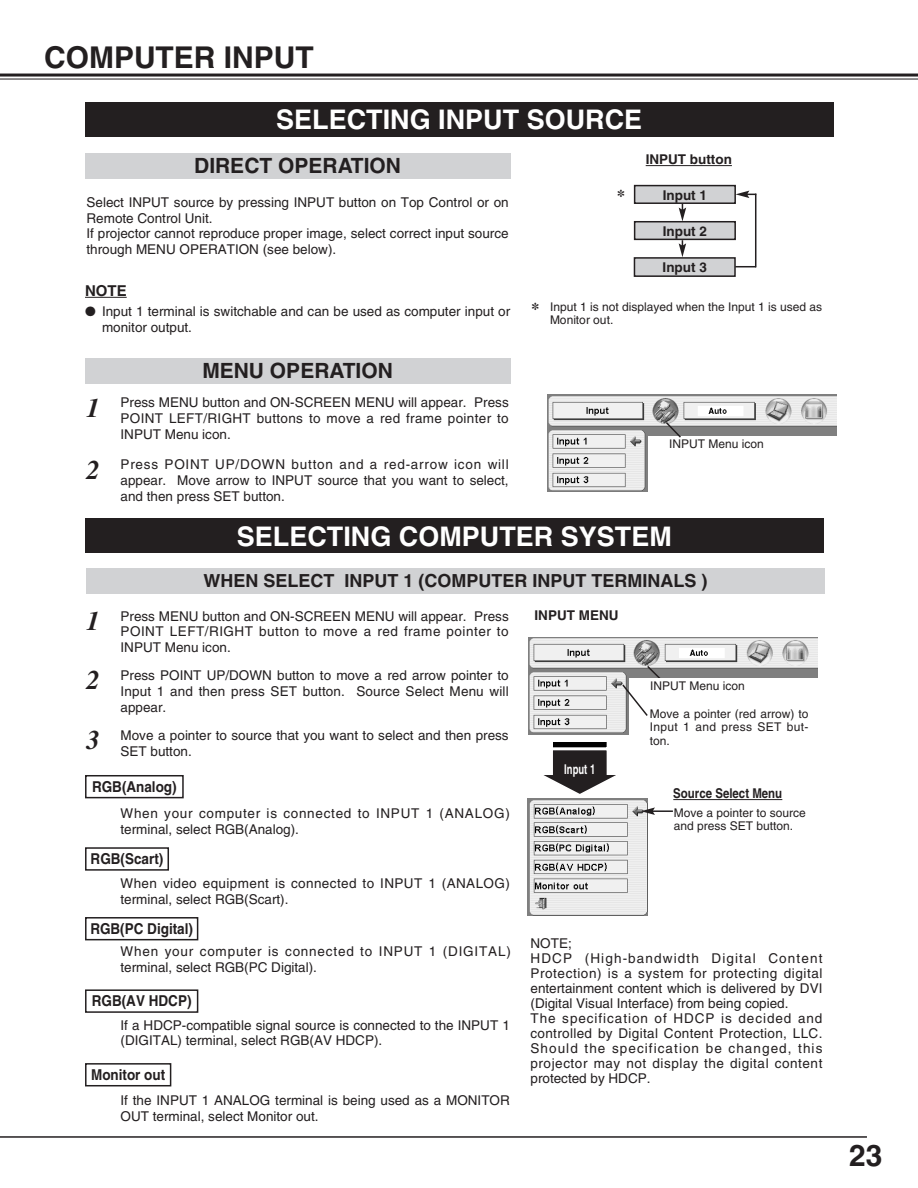
<style>
.page{position:relative;width:918px;height:1188px;background:#fff}
.page>*{position:absolute;margin:0;border:0;box-sizing:border-box;transform-origin:0 0}
.t1{font:700 30px "Helvetica";color:#231f20}
.t2{font:700 27px "Helvetica";color:#fff}
.t3{font:italic 700 27px "Times";color:#231f20}
.t4{font:700 21px "Helvetica";color:#231f20}
.t5{font:700 18px "Helvetica";color:#231f20}
.t6{font:700 15px "Helvetica";color:#231f20;scale:.9 1}
.t7{font:700 15px "Helvetica";color:#231f20}
.t8{font:13.5px/15.8px "Helvetica";color:#231f20}
.t9{font:13.5px/15px "Helvetica";letter-spacing:.04em;color:#231f20}
.t10{font:13.5px/15.8px "Helvetica";letter-spacing:.06em;color:#231f20}
.t11{font:13.5px/15.8px "Helvetica";letter-spacing:.03em;color:#231f20}
.t12{font:13.5px/15.8px "Helvetica";letter-spacing:.055em;color:#231f20}
.t13{font:700 13.5px "Helvetica";color:#231f20}
.t14{font:700 13.5px "Helvetica";color:#231f20;scale:.85 1}
.t15{font:700 13.5px "Helvetica";color:#fff;scale:.7 1}
.t16{font:12px/13.5px "Helvetica";color:#231f20}
</style>
<div class="page">
<hr style="left:0;top:74px;width:918px;height:3px;background:#231f20">
<hr style="left:0;top:79px;width:918px;height:1px;background:#231f20">
<hr style="left:0;top:1136px;width:867px;height:2px;background:#231f20">
<div style="left:85px;top:102px;width:748px;height:34px;background:#231f20"></div>
<div style="left:85px;top:153px;width:425px;height:26px;background:#d1d2d4"></div>
<hr style="left:646px;top:165px;width:86px;height:1px;background:#231f20">
<div style="left:635px;top:186px;width:100px;height:17px;background:#d1d2d4"></div>
<div style="left:634px;top:185px;width:102px;height:19px;border:2px solid #231f20"></div>
<div style="left:635px;top:222px;width:100px;height:17px;background:#d1d2d4"></div>
<div style="left:634px;top:221px;width:102px;height:19px;border:2px solid #231f20"></div>
<div style="left:634px;top:258px;width:101px;height:18px;background:#d1d2d4"></div>
<div style="left:634px;top:257px;width:102px;height:20px;border:2px solid #231f20"></div>
<svg style="left:679px;top:240px;width:7px;height:17px"></svg>
<svg style="left:679px;top:204px;width:7px;height:17px"></svg>
<div style="left:85px;top:519px;width:739px;height:34px;background:#231f20"></div>
<div style="left:86px;top:568px;width:739px;height:26px;background:#d1d2d4"></div>
<img style="left:528px;top:798px;width:119px;height:118px">
<svg style="left:543px;top:750px;width:73px;height:44px"></svg>
<div style="left:553px;top:742px;width:54px;height:5px;background:#000"></div>
<div style="left:551px;top:740px;width:57px;height:9px;border:2px solid #fff"></div>
<hr style="left:652px;top:810px;width:21px;height:2px;background:#231f20">
<svg style="left:641px;top:807px;width:14px;height:8px"></svg>
<div style="left:85px;top:775px;width:99px;height:23px;border:2px solid #231f20"></div>
<div style="left:85px;top:358px;width:425px;height:25px;background:#d1d2d4"></div>
<img style="left:547px;top:395px;width:290px;height:97px">
<hr style="left:673px;top:799px;width:109px;height:1px;background:#231f20">
<svg style="left:735px;top:266px;width:20px;height:1px"></svg>
<hr style="left:755px;top:194px;width:1px;height:73px;background:#231f20">
<svg style="left:736px;top:191px;width:20px;height:7px"></svg>
<div style="left:649px;top:436px;width:192px;height:56px;background:#fff"></div>
<img style="left:529px;top:637px;width:289px;height:97px">
<div style="left:630px;top:678px;width:192px;height:56px;background:#fff"></div>
<svg style="left:664px;top:421px;width:19px;height:17px"></svg>
<svg style="left:621px;top:664px;width:42px;height:54px"></svg>
<div style="left:85px;top:917px;width:113px;height:23px;border:2px solid #231f20"></div>
<div style="left:85px;top:847px;width:84px;height:24px;border:2px solid #231f20"></div>
<hr style="left:85px;top:297px;width:42px;height:1px;background:#231f20">
<div style="left:85px;top:989px;width:113px;height:24px;border:2px solid #231f20"></div>
<div style="left:85px;top:1063px;width:86px;height:23px;border:2px solid #231f20"></div>
<h1 class="t1" style="left:44px;top:46px;width:271px">COMPUTER INPUT</h1>
<h2 class="t2" style="left:276px;top:110px;width:367px">SELECTING INPUT SOURCE</h2>
<h3 class="t4" style="left:194px;top:158px;width:208px">DIRECT OPERATION</h3>
<p class="t8" style="left:87px;top:195px;width:424px">Select INPUT source by pressing INPUT button on Top Control or on Remote Control Unit.<br>If projector cannot reproduce proper image, select correct input source through MENU OPERATION (see below).</p>
<p class="t13" style="left:646px;top:155px;width:88px">INPUT button</p>
<p class="t13" style="left:663px;top:190px;width:46px">Input 1</p>
<p class="t13" style="left:663px;top:226px;width:46px">Input 2</p>
<p class="t13" style="left:663px;top:263px;width:46px">Input 3</p>
<p class="t7" style="left:85px;top:285px;width:43px">NOTE</p>
<p class="t8" style="left:102px;top:304px;width:410px;text-indent:-17px">● Input 1 terminal is switchable and can be used as computer input or monitor output.</p>
<h2 class="t3" style="left:87px;top:398px;width:15px">1</h2>
<h2 class="t3" style="left:87px;top:460px;width:15px">2</h2>
<h3 class="t4" style="left:202px;top:363px;width:192px">MENU OPERATION</h3>
<p class="t8" style="left:121px;top:396px;width:390px;text-align:justify">Press MENU button and ON-SCREEN MENU will appear. Press POINT LEFT/RIGHT buttons to move a red frame pointer to INPUT Menu icon.</p>
<p class="t8" style="left:121px;top:458px;width:390px;text-align:justify">Press POINT UP/DOWN button and a red-arrow icon will appear. Move arrow to INPUT source that you want to select, and then press SET button.</p>
<p class="t16" style="left:550px;top:301px;width:274px">Input 1 is not displayed when the Input 1 is used as<br>Monitor out.</p>
<p class="t16" style="left:669px;top:438px;width:96px">INPUT Menu icon</p>
<h2 class="t2" style="left:237px;top:526px;width:436px">SELECTING COMPUTER SYSTEM</h2>
<h3 class="t5" style="left:204px;top:574px;width:505px">WHEN SELECT INPUT 1 (COMPUTER INPUT TERMINALS )</h3>
<p class="t8" style="left:121px;top:609px;width:390px;text-align:justify">Press MENU button and ON-SCREEN MENU will appear. Press POINT LEFT/RIGHT button to move a red frame pointer to INPUT Menu icon.</p>
<p class="t8" style="left:121px;top:669px;width:390px;text-align:justify">Press POINT UP/DOWN button to move a red arrow pointer to Input 1 and then press SET button. Source Select Menu will appear.</p>
<p class="t13" style="left:535px;top:610px;width:85px">INPUT MENU</p>
<h2 class="t3" style="left:87px;top:611px;width:15px">1</h2>
<h2 class="t3" style="left:87px;top:671px;width:15px">2</h2>
<p class="t16" style="left:650px;top:681px;width:96px">INPUT Menu icon</p>
<p class="t16" style="left:650px;top:708px;width:160px;text-align:justify">Move a pointer (red arrow) to Input 1 and press SET but&shy;ton.</p>
<p class="t8" style="left:87px;top:728px;width:424px;text-indent:34px">Move a pointer to source that you want to select and then press<br><sup>3</sup> SET button.</p>
<p class="t6" style="left:92px;top:781px;width:96px">RGB(Analog)</p>
<p class="t12" style="left:121px;top:807px;width:391px">When your computer is connected to INPUT 1 (ANALOG) terminal, select RGB(Analog).</p>
<p class="t6" style="left:91px;top:853px;width:82px">RGB(Scart)</p>
<p class="t11" style="left:121px;top:877px;width:391px">When video equipment is connected to INPUT 1 (ANALOG) terminal, select RGB(Scart).</p>
<p class="t6" style="left:90px;top:923px;width:116px">RGB(PC Digital)</p>
<p class="t10" style="left:121px;top:945px;width:392px">When your computer is connected to INPUT 1 (DIGITAL) terminal, select RGB(PC Digital).</p>
<p class="t6" style="left:92px;top:995px;width:112px">RGB(AV HDCP)</p>
<p class="t8" style="left:121px;top:1018px;width:391px">If a HDCP-compatible signal source is connected to the INPUT 1 (DIGITAL) terminal, select RGB(AV HDCP).</p>
<p class="t6" style="left:91px;top:1069px;width:84px">Monitor out</p>
<p class="t8" style="left:121px;top:1094px;width:391px">If the INPUT 1 ANALOG terminal is being used as a MONITOR<br>OUT terminal, select Monitor out.</p>
<p class="t15" style="left:564px;top:764px;width:46px">Input 1</p>
<p class="t14" style="left:673px;top:789px;width:130px">Source Select Menu</p>
<p class="t16" style="left:674px;top:807px;width:134px">Move a pointer to source and press SET button.</p>
<p class="t9" style="left:531px;top:937px;width:293px">NOTE;<br>HDCP (High-bandwidth Digital Content Protection) is a system for protecting digital entertainment content which is delivered by DVI (Digital Visual Interface) from being copied.<br>The specification of HDCP is decided and controlled by Digital Content Protection, LLC.<br>Should the specification be changed, this projector may not display the digital content protected by HDCP.</p>
<h1 class="t1" style="left:849px;top:1145px;width:35px">23</h1>
</div>
